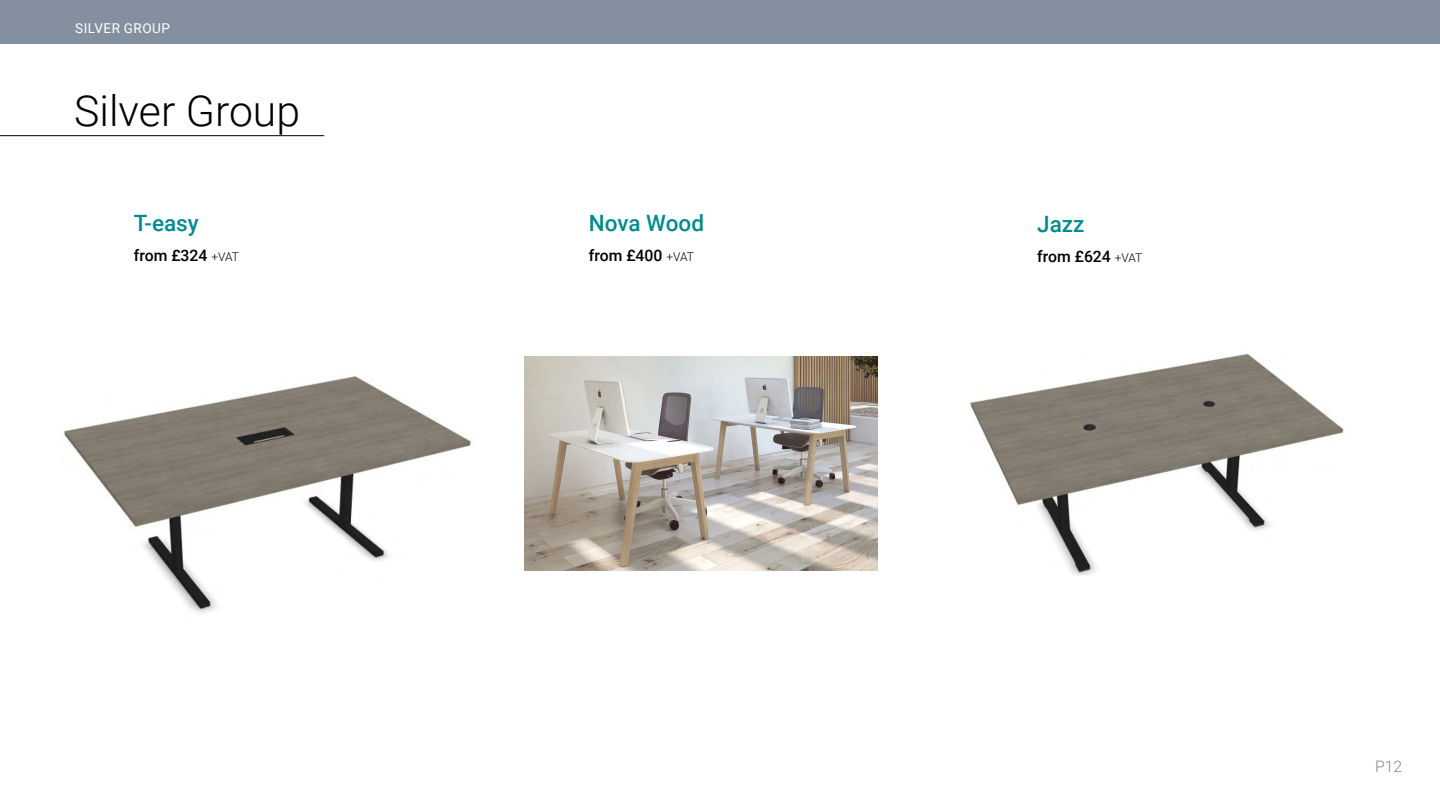
<style>
.page{position:relative;width:1440px;height:810px;background:#fff}
.page>*{position:absolute;margin:0;border:0;box-sizing:border-box;transform-origin:0 0}
.t1{font:300 42.75px "Roboto";color:#000}
.t2{font:500 22.5px "Roboto";color:#008c8f}
.t3{font:500 15.75px "Roboto";color:#000}
.t4{font:300 15.75px "Roboto";color:#878787}
.t5{font:13.58px "Roboto";letter-spacing:.035em;color:#fff}
.s1{font-weight:300;font-size:12px}
</style>
<div class="page">
<hr style="left:0;top:135px;width:324px;height:1px;background:#000">
<div style="left:0;top:0;width:1440px;height:44px;background:#84909f"></div>
<img style="left:970px;top:353px;width:374px;height:222px">
<img style="left:64px;top:376px;width:407px;height:237px">
<img style="left:524px;top:356px;width:354px;height:215px">
<p class="t5" style="left:75px;top:19px;width:96px">SILVER GROUP</p>
<h1 class="t1" style="left:74px;top:81px;width:227px">Silver Group</h1>
<h2 class="t2" style="left:134px;top:207px;width:66px">T-easy</h2>
<p class="t3" style="left:134px;top:245px;width:107px">from £324 <span class="s1">+VAT</span></p>
<h2 class="t2" style="left:589px;top:207px;width:117px">Nova Wood</h2>
<p class="t3" style="left:589px;top:245px;width:107px">from £400 <span class="s1">+VAT</span></p>
<h2 class="t2" style="left:1037px;top:208px;width:49px">Jazz</h2>
<p class="t3" style="left:1037px;top:245px;width:107px">from £624 <span class="s1">+VAT</span></p>
<p class="t4" style="left:1375px;top:756px;width:29px">P12</p>
</div>
